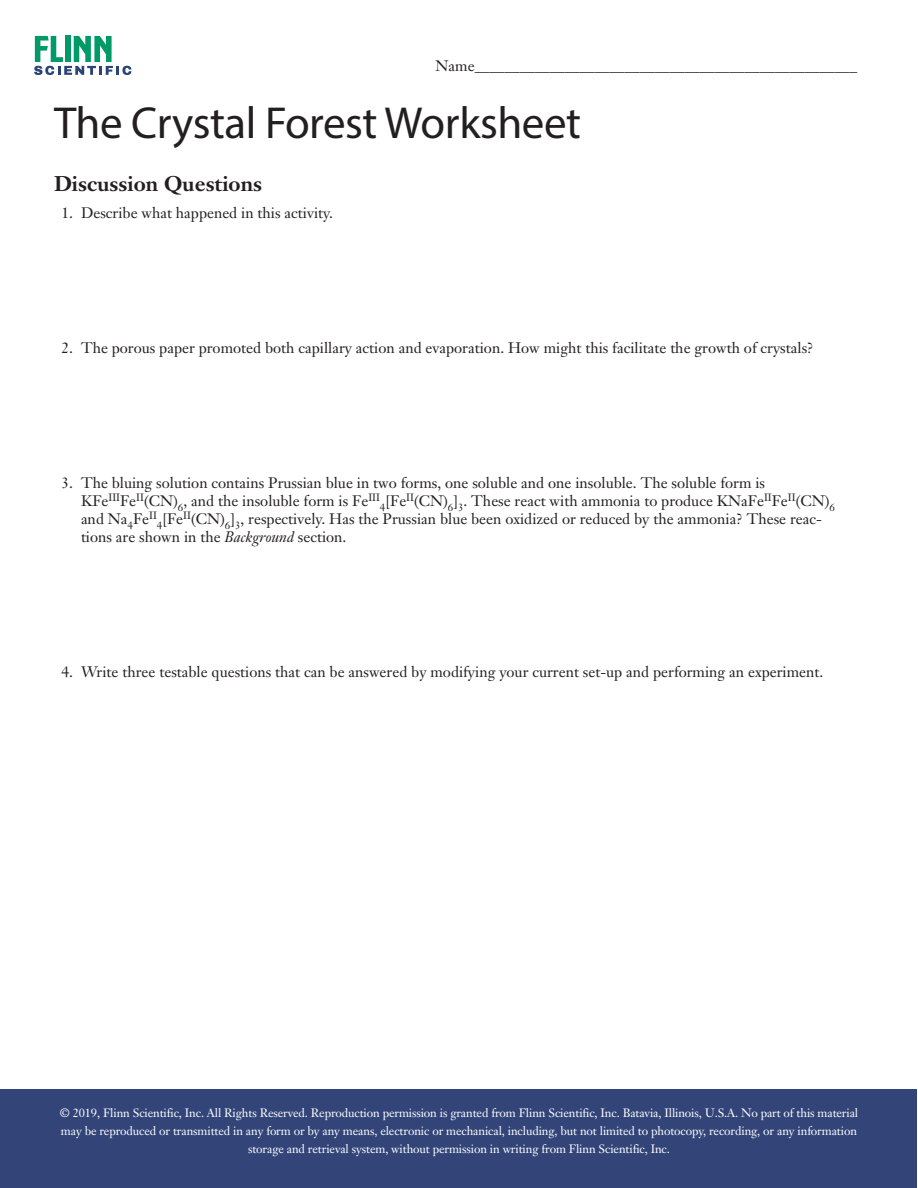
<style>
.page{position:relative;width:918px;height:1188px;background:#fff}
.page>*{position:absolute;margin:0;border:0;box-sizing:border-box;transform-origin:0 0}
.Headline{font:45px "Myriad Pro";letter-spacing:-.01em;color:#231f20}
.Sidehead{font:700 21px "Janson Text";color:#231f20}
.d_body{font:15px/18px "Janson Text";color:#231f20}
.d_a_b_c__s{font:15px "Janson Text";color:#231f20}
.t1{font:12px/18px "Janson Text";letter-spacing:-.01em;color:#fff;text-align:center}
.s1{font-style:italic}
</style>
<div class="page">
<div style="left:1px;top:1089px;width:916px;height:99px;background:#324478"></div>
<svg style="left:34px;top:36px;width:97px;height:39px"></svg>
<p class="d_a_b_c__s" style="left:436px;top:57px;width:423px">Name___________________________________________________</p>
<p class="Headline" style="left:54px;top:95px;width:528px">The Crystal Forest Worksheet</p>
<p class="Sidehead" style="left:54px;top:170px;width:210px">Discussion Questions</p>
<p class="d_body" style="left:62px;top:203px;width:273px">1. Describe what happened in this activity.</p>
<p class="d_body" style="left:62px;top:338px;width:754px">2. The porous paper promoted both capillary action and evaporation. How might this facilitate the growth of crystals?</p>
<p class="d_body" style="left:81px;top:473px;width:756px;text-indent:-20px">3. The bluing solution contains Prussian blue in two forms, one soluble and one insoluble. The soluble form is KFe<sup>III</sup>Fe<sup>II</sup>(CN)<sub>6</sub>, and the insoluble form is Fe<sup>III</sup><sub>4</sub>[Fe<sup>II</sup>(CN)<sub>6</sub>]<sub>3</sub>. These react with ammonia to produce KNaFe<sup>II</sup>Fe<sup>II</sup>(CN)<sub>6 </sub>and Na<sub>4</sub>Fe<sup>II</sup><sub>4</sub>[Fe<sup>II</sup>(CN)<sub>6</sub>]<sub>3</sub>, respectively. Has the Prussian blue been oxidized or reduced by the ammonia? These reac&shy;tions are shown in the <span class="s1">Background</span> section.</p>
<p class="d_body" style="left:62px;top:662px;width:763px">4. Write three testable questions that can be answered by modifying your current set-up and performing an experiment.</p>
<p class="t1" style="left:60px;top:1104px;width:800px">© 2019, Flinn Scientific, Inc. All Rights Reserved. Reproduction permission is granted from Flinn Scientific, Inc. Batavia, Illinois, U.S.A. No part of this material may be reproduced or transmitted in any form or by any means, electronic or mechanical, including, but not limited to photocopy, recording, or any information storage and retrieval system, without permission in writing from Flinn Scientific, Inc.</p>
</div>
